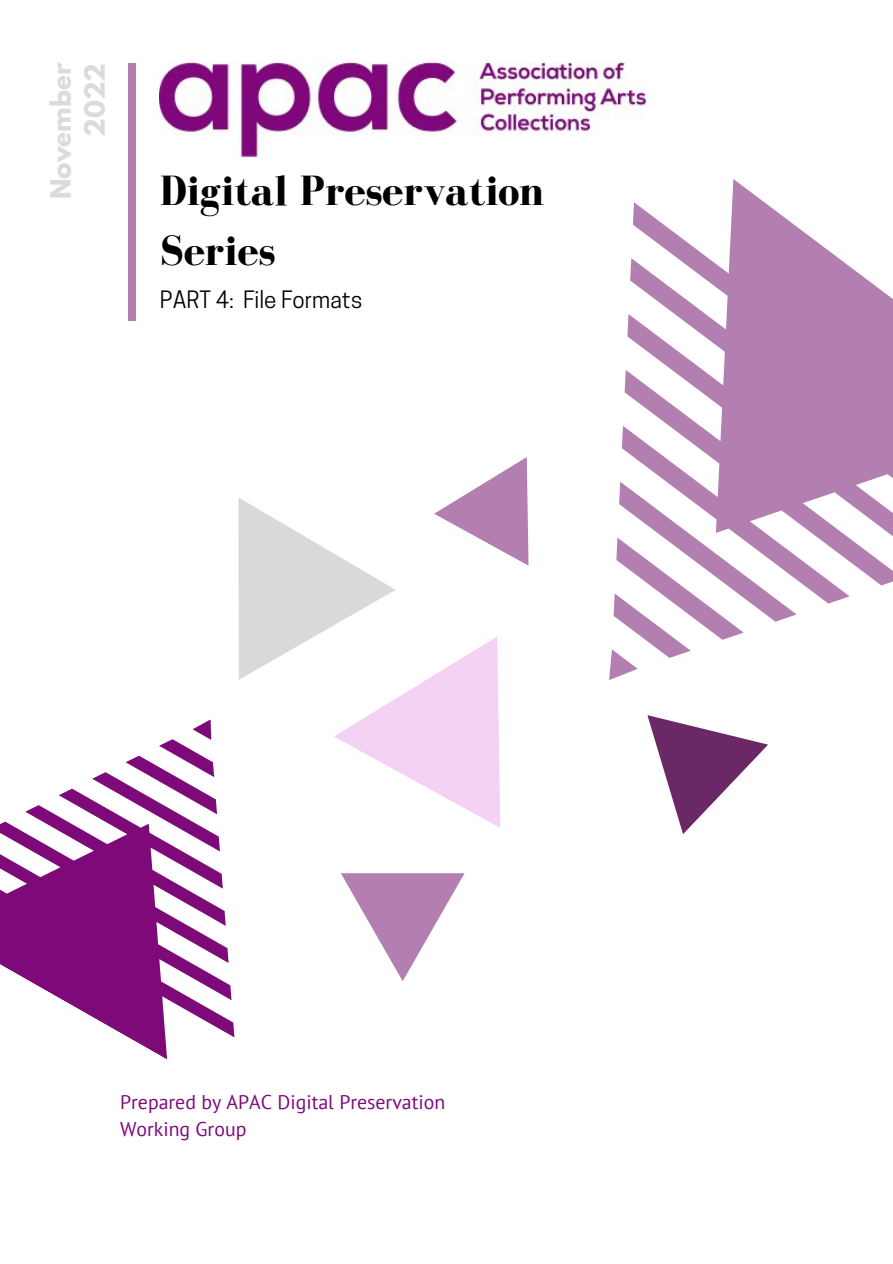
<style>
.page{position:relative;width:893px;height:1264px;background:#fff}
.page>*{position:absolute;margin:0;border:0;box-sizing:border-box;transform-origin:0 0}
.t1{font:700 43.5px/60.8px "Bodoni FLF";color:#000}
.t2{font:700 24.75px/33.8px "League Spartan";color:#dbdbdb;text-align:right}
.t3{font:22.5px "Cooper Hewitt";color:#000}
.t4{font:19.8px/27px "PT Sans";color:#7e0a7a}
</style>
<div class="page">
<div style="left:128px;top:64px;width:8px;height:257px;background:#b37fb1"></div>
<img style="left:160px;top:63px;width:485px;height:94px">
<svg style="left:0;top:788px;width:235px;height:271px;fill:#7e0a7a"></svg>
<svg style="left:92px;top:719px;width:134px;height:132px"></svg>
<svg style="left:504px;top:139px;width:388px;height:476px"></svg>
<svg style="left:238px;top:498px;width:157px;height:182px;fill:#d9d9d9"></svg>
<svg style="left:434px;top:431px;width:140px;height:135px"></svg>
<svg style="left:334px;top:590px;width:246px;height:238px"></svg>
<svg style="left:596px;top:482px;width:200px;height:352px"></svg>
<svg style="left:341px;top:873px;width:123px;height:108px"></svg>
<p class="t2" style="left:47px;top:199px;width:138px;rotate:-90deg">November<br>2022</p>
<h1 class="t1" style="left:160px;top:160px;width:385px">Digital Preservation<br>Series</h1>
<p class="t3" style="left:160px;top:291px;width:204px">PART 4: File Formats</p>
<p class="t4" style="left:120px;top:1088px;width:326px">Prepared by APAC Digital Preservation<br>Working Group</p>
</div>
